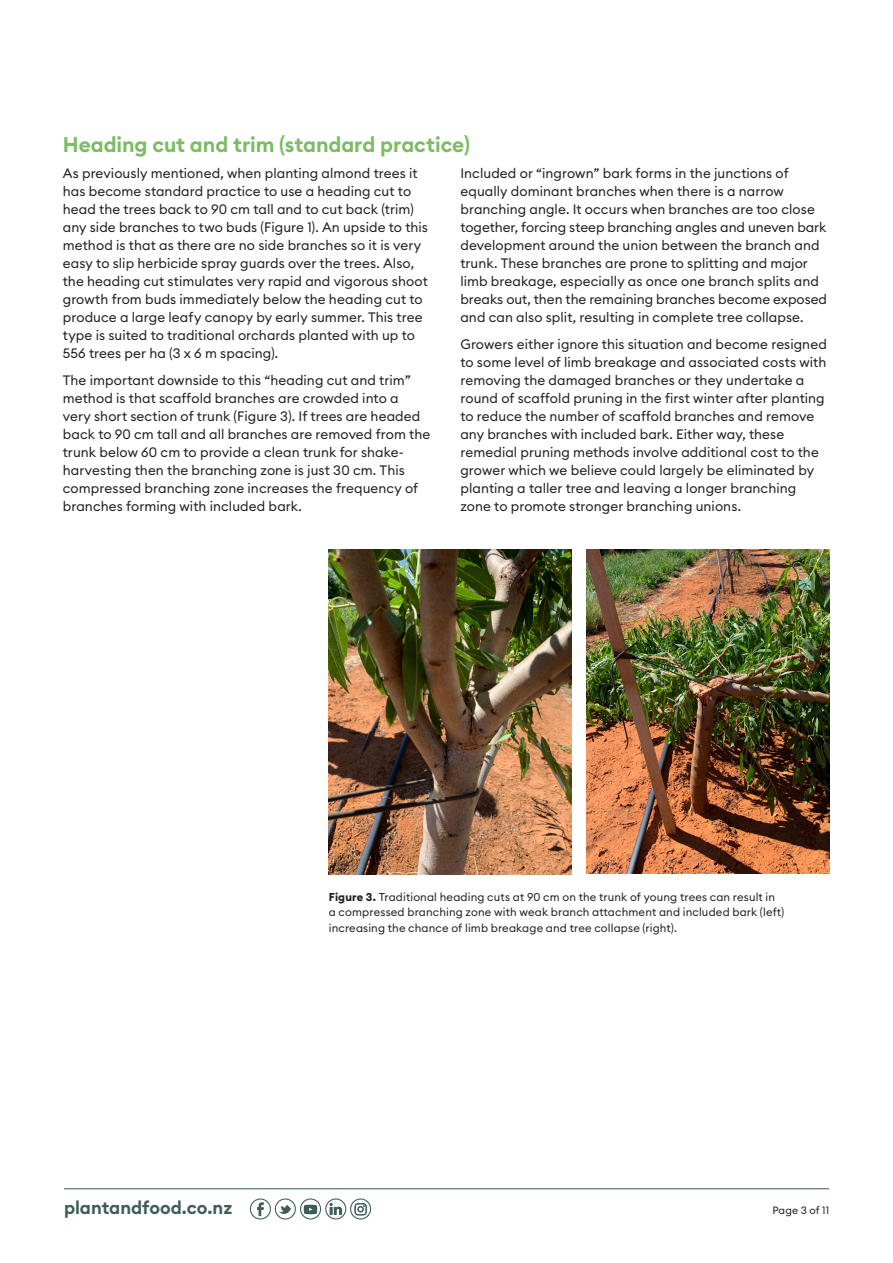
<style>
.page{position:relative;width:893px;height:1263px;background:#fff}
.page>*{position:absolute;margin:0;border:0;box-sizing:border-box;transform-origin:0 0}
.Subhead_green{font:600 21px "Euclid Circular B";letter-spacing:-.005em;color:#7abc64}
.t1{font:600 18px "Euclid Circular B";color:#3e5d58}
.Body{font:13.5px/18px "Euclid Circular B";letter-spacing:.005em;color:#231f20}
.Caption_2{font:11.25px/15.8px "Euclid Circular B";letter-spacing:.015em;color:#231f20}
.t2{font:10.5px "Euclid Circular B";letter-spacing:.015em;color:#231f20}
.s1{font-weight:700}
</style>
<div class="page">
<hr style="left:64px;top:1188px;width:765px;height:1px;background:#3e5d58">
<svg style="left:250px;top:1198px;width:121px;height:21px"></svg>
<img style="left:328px;top:550px;width:243px;height:324px">
<img style="left:587px;top:550px;width:243px;height:324px">
<p class="Subhead_green" style="left:63px;top:131px;width:409px">Heading cut and trim (standard practice)</p>
<p class="Body" style="left:63px;top:164px;width:367px">As previously mentioned, when planting almond trees it has become standard practice to use a heading cut to head the trees back to 90 cm tall and to cut back (trim) any side branches to two buds (Figure 1). An upside to this method is that as there are no side branches so it is very easy to slip herbicide spray guards over the trees. Also, the heading cut stimulates very rapid and vigorous shoot growth from buds immediately below the heading cut to produce a large leafy canopy by early summer. This tree type is suited to traditional orchards planted with up to 556 trees per ha (3 x 6 m spacing).</p>
<p class="Body" style="left:63px;top:371px;width:369px">The important downside to this “heading cut and trim” method is that scaffold branches are crowded into a<br>very short section of trunk (Figure 3). If trees are headed back to 90 cm tall and all branches are removed from the trunk below 60 cm to provide a clean trunk for shake&shy;harvesting then the branching zone is just 30 cm. This compressed branching zone increases the frequency of branches forming with included bark.</p>
<p class="Body" style="left:460px;top:164px;width:368px">Included or “ingrown” bark forms in the junctions of equally dominant branches when there is a narrow branching angle. It occurs when branches are too close together, forcing steep branching angles and uneven bark development around the union between the branch and trunk. These branches are prone to splitting and major limb breakage, especially as once one branch splits and breaks out, then the remaining branches become exposed and can also split, resulting in complete tree collapse.</p>
<p class="Body" style="left:460px;top:335px;width:368px">Growers either ignore this situation and become resigned to some level of limb breakage and associated costs with removing the damaged branches or they undertake a round of scaffold pruning in the first winter after planting to reduce the number of scaffold branches and remove any branches with included bark. Either way, these remedial pruning methods involve additional cost to the grower which we believe could largely be eliminated by planting a taller tree and leaving a longer branching zone to promote stronger branching unions.</p>
<p class="Caption_2" style="left:329px;top:889px;width:457px"><span class="s1">Figure 3.</span> Traditional heading cuts at 90 cm on the trunk of young trees can result in a compressed branching zone with weak branch attachment and included bark (left) increasing the chance of limb breakage and tree collapse (right).</p>
<h2 class="t1" style="left:64px;top:1196px;width:170px">plantandfood.co.nz</h2>
<p class="t2" style="left:772px;top:1203px;width:58px">Page 3 of 11</p>
</div>
